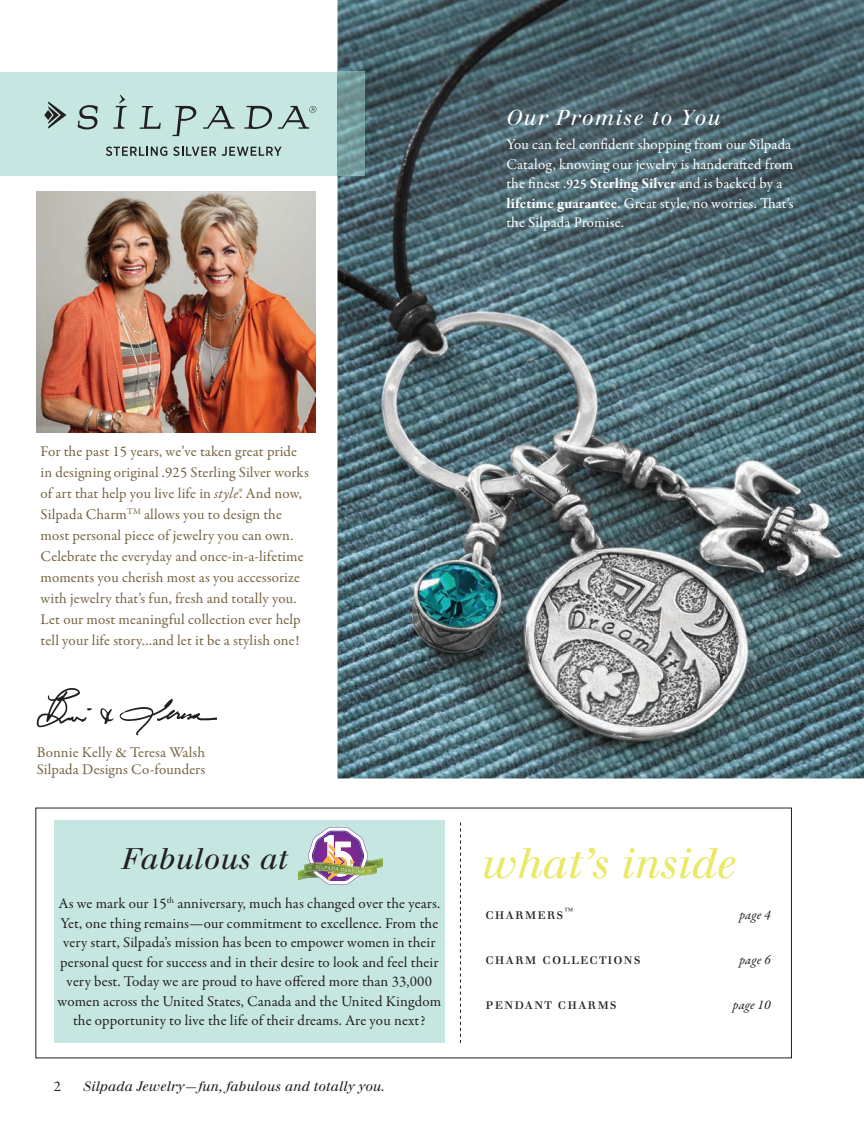
<style>
.page{position:relative;width:864px;height:1134px;background:#fff}
.page>*{position:absolute;margin:0;border:0;box-sizing:border-box;transform-origin:0 0}
.t1{font:italic 41.85px "Justus";color:#eae966}
.t2{font:italic 29.25px "Justus";letter-spacing:.01em;color:#231f20}
.t3{font:italic 21.15px "Justus";letter-spacing:.06em;color:#fff}
.t4{font:15px/21px "Garamond Premr Pro";letter-spacing:.01em;color:#766340}
.t5{font:15px/19.5px "Garamond Premr Pro";letter-spacing:.005em;color:#231f20;text-align:center}
.t6{font:15px/19.5px "Garamond Premr Pro";letter-spacing:.01em;color:#fff}
.t7{font:15px "Justus Versalitas";letter-spacing:.06em;color:#231f20}
.t8{font:13.5px "Justus Italic Oldstyle";letter-spacing:.005em;color:#231f20}
.t9{font:italic 13.5px "Garamond Premr Pro";letter-spacing:.005em;color:#231f20}
.s1{font-style:italic}
.s2{font-weight:600;font-size:13.5px}
.s3{font-weight:700}
</style>
<div class="page">
<img style="left:338px;top:0;width:526px;height:778px">
<div style="left:0;top:72px;width:338px;height:104px;background:#c6e6e2"></div>
<img style="left:338px;top:72px;width:26px;height:104px">
<svg style="left:460px;top:822px;width:1px;height:221px"></svg>
<div style="left:54px;top:821px;width:391px;height:222px;background:#c6e6e2"></div>
<img style="left:37px;top:191px;width:279px;height:242px">
<svg style="left:44px;top:101px;width:23px;height:28px"></svg>
<svg style="left:78px;top:105px;width:20px;height:24px"></svg>
<svg style="left:113px;top:94px;width:14px;height:35px"></svg>
<svg style="left:140px;top:106px;width:21px;height:23px"></svg>
<svg style="left:172px;top:106px;width:24px;height:30px"></svg>
<svg style="left:203px;top:106px;width:32px;height:23px"></svg>
<svg style="left:244px;top:106px;width:28px;height:23px"></svg>
<svg style="left:278px;top:106px;width:38px;height:23px"></svg>
<svg style="left:106px;top:147px;width:61px;height:9px"></svg>
<svg style="left:173px;top:147px;width:43px;height:9px"></svg>
<svg style="left:222px;top:147px;width:60px;height:9px"></svg>
<img style="left:298px;top:827px;width:85px;height:58px">
<svg style="left:100px;top:708px;width:14px;height:16px"></svg>
<svg style="left:37px;top:688px;width:55px;height:39px"></svg>
<svg style="left:120px;top:699px;width:97px;height:36px"></svg>
<p class="t4" style="left:40px;top:442px;width:270px">For the past 15 years, we’ve taken great pride in designing original .925 Sterling Silver works of art that help you live life in <span class="s1">style</span>®. And now, Silpada Charm<sup>TM</sup> allows you to design the most personal piece of jewelry you can own.<br>Celebrate the everyday and once-in-a-lifetime moments you cherish most as you accessorize with jewelry that’s fun, fresh and totally you.<br>Let our most meaningful collection ever help tell your life story…and let it be a stylish one!</p>
<p class="t4" style="left:37px;top:745px;width:170px;line-height:16.5px">Bonnie Kelly &amp; Teresa Walsh<br>Silpada Designs Co-founders</p>
<h3 class="t3" style="left:507px;top:105px;width:216px">Our Promise to You</h3>
<p class="t6" style="left:507px;top:135px;width:289px">You can feel confident shopping from our Silpada Catalog, knowing our jewelry is handcrafted from the finest <span class="s2">.925</span> <span class="s3">Sterling Silver</span> and is backed by a <span class="s3">lifetime guarantee</span>. Great style, no worries. That’s the Silpada Promise.</p>
<h2 class="t2" style="left:122px;top:841px;width:167px">Fabulous at</h2>
<h1 class="t1" style="left:482px;top:838px;width:256px">what’s inside</h1>
<p class="t7" style="left:485px;top:905px;width:89px">charmers<sup>™</sup></p>
<p class="t7" style="left:485px;top:950px;width:157px">charm collections</p>
<p class="t7" style="left:485px;top:995px;width:133px">pendant charms</p>
<p class="t5" style="left:58px;top:894px;width:385px">As we mark our 15<sup>th</sup> anniversary, much has changed over the years.<br>Yet, one thing remains—our commitment to excellence. From the very start, Silpada’s mission has been to empower women in their personal quest for success and in their desire to look and feel their very best. Today we are proud to have offered more than 33,000 women across the United States, Canada and the United Kingdom the opportunity to live the life of their dreams. Are you next?</p>
<p class="t9" style="left:739px;top:906px;width:33px">page 4</p>
<p class="t9" style="left:739px;top:951px;width:33px">page 6</p>
<p class="t9" style="left:733px;top:996px;width:40px">page 10</p>
<p class="t5" style="left:54px;top:1077px;width:9px">2</p>
<p class="t8" style="left:83px;top:1078px;width:304px">Silpada Jewelry—fun, fabulous and totally you.</p>
</div>
